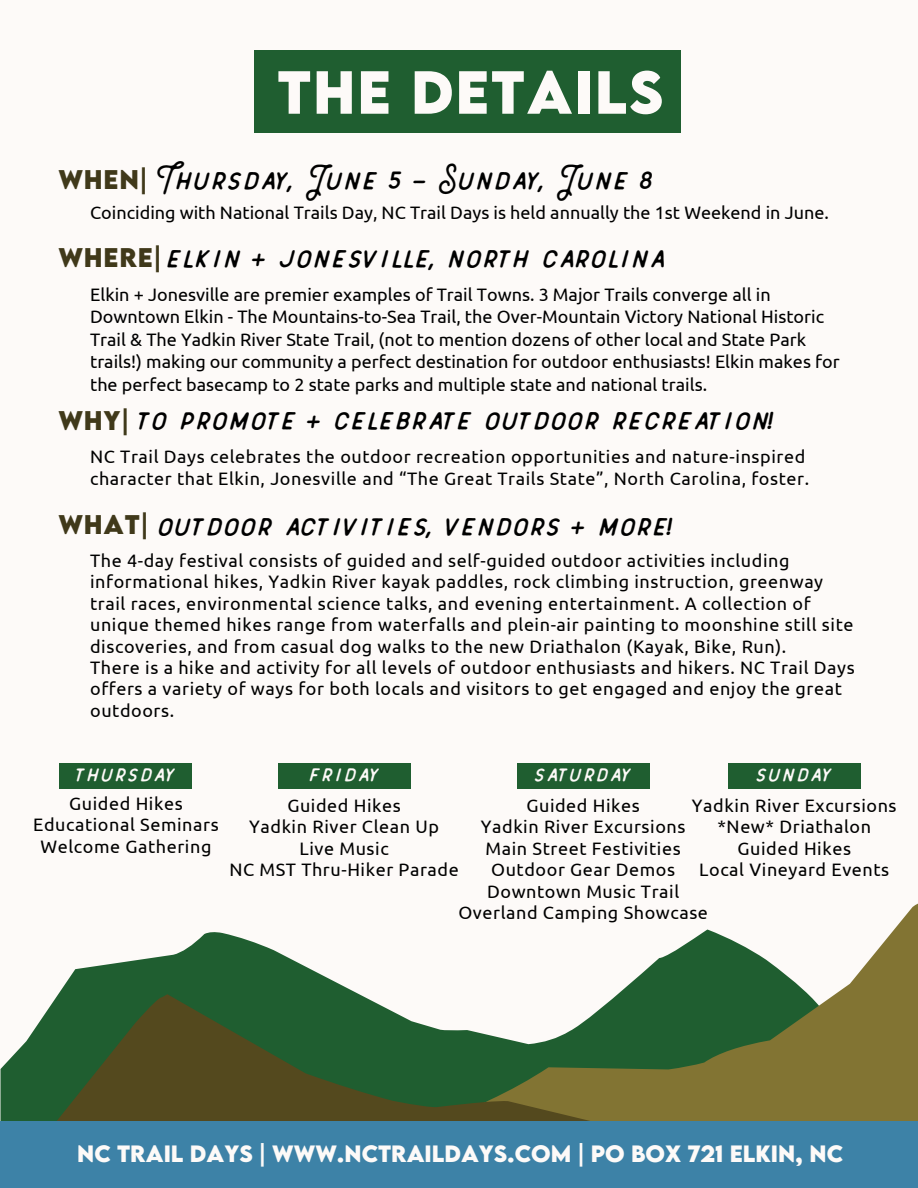
<style>
.page{position:relative;width:918px;height:1188px;background:#fdfaf8}
.page>*{position:absolute;margin:0;border:0;box-sizing:border-box;transform-origin:0 0}
.t1{font:700 54px "LEMONMILK";letter-spacing:.035em;color:#fdfaf8}
.t2{font:24px "Restless Youth Small Caps";color:#000}
.t3{font:700 21px "LEMONMILK";letter-spacing:.09em;color:#fdfaf8}
.t4{font:18px/21.3px "Ubuntu";letter-spacing:.03em;color:#000}
.t5{font:18px/22.5px "Ubuntu";color:#000}
.t6{font:18px "Restless Youth Small Caps";letter-spacing:.03em;color:#fdfaf8}
.s1{font-family:"LEMONMILK";font-weight:700;color:#40391a}
</style>
<div class="page">
<svg style="left:58px;top:932px;width:301px;height:62px;fill:#1f5e30"></svg>
<svg style="left:618px;top:903px;width:300px;height:91px"></svg>
<svg style="left:1px;top:994px;width:917px;height:127px;background:#596d3e"></svg>
<div style="left:254px;top:51px;width:427px;height:82px;background:#1f5e30"></div>
<div style="left:60px;top:763px;width:132px;height:25px;background:#1f5e30"></div>
<div style="left:0;top:1121px;width:918px;height:67px;background:#3d82a7"></div>
<div style="left:278px;top:763px;width:133px;height:25px;background:#1f5e30"></div>
<div style="left:517px;top:763px;width:133px;height:25px;background:#1f5e30"></div>
<div style="left:728px;top:763px;width:133px;height:25px;background:#1f5e30"></div>
<h1 class="t1" style="left:277px;top:55px;width:387px">THE DETAILS</h1>
<h2 class="t2" style="left:59px;top:165px;width:598px"><span class="s1">WHEN|</span> Thursday, June 5 - Sunday, June 8</h2>
<h3 class="t5" style="left:90px;top:201px;width:740px">Coinciding with National Trails Day, NC Trail Days is held annually the 1st Weekend in June.</h3>
<h3 class="t2" style="left:59px;top:243px;width:608px"><span class="s1">WHERE|</span> elkin + jonesville, north carolina</h3>
<p class="t5" style="left:90px;top:283px;width:751px">Elkin + Jonesville are premier examples of Trail Towns. 3 Major Trails converge all in Downtown Elkin - The Mountains-to-Sea Trail, the Over-Mountain Victory National Historic Trail &amp; The Yadkin River State Trail, (not to mention dozens of other local and State Park trails!) making our community a perfect destination for outdoor enthusiasts! Elkin makes for the perfect basecamp to 2 state parks and multiple state and national trails.</p>
<p class="t2" style="left:59px;top:405px;width:717px"><span class="s1">WHY|</span> to promote + celebrate outdoor recreation!</p>
<h2 class="t4" style="left:90px;top:445px;width:721px;line-height:22.5px">NC Trail Days celebrates the outdoor recreation opportunities and nature-inspired character that Elkin, Jonesville and “The Great Trails State”, North Carolina, foster.</h2>
<p class="t2" style="left:59px;top:511px;width:616px"><span class="s1">WHAT|</span> outdoor activities, vendors + more!</p>
<h2 class="t4" style="left:90px;top:550px;width:765px">The 4-day festival consists of guided and self-guided outdoor activities including informational hikes, Yadkin River kayak paddles, rock climbing instruction, greenway trail races, environmental science talks, and evening entertainment. A collection of unique themed hikes range from waterfalls and plein-air painting to moonshine still site discoveries, and from casual dog walks to the new Driathalon (Kayak, Bike, Run).</h2>
<h3 class="t4" style="left:90px;top:657px;width:766px">There is a hike and activity for all levels of outdoor enthusiasts and hikers. NC Trail Days offers a variety of ways for both locals and visitors to get engaged and enjoy the great outdoors.</h3>
<p class="t6" style="left:76px;top:763px;width:102px">thursday</p>
<p class="t4" style="left:69px;top:792px;width:115px">Guided Hikes</p>
<p class="t4" style="left:33px;top:814px;width:187px">Educational Seminars</p>
<p class="t4" style="left:41px;top:835px;width:172px">Welcome Gathering</p>
<p class="t6" style="left:309px;top:763px;width:73px">friday</p>
<p class="t4" style="left:287px;top:795px;width:115px">Guided Hikes</p>
<p class="t4" style="left:249px;top:816px;width:191px">Yadkin River Clean Up</p>
<p class="t4" style="left:299px;top:837px;width:91px">Live Music</p>
<p class="t4" style="left:229px;top:859px;width:231px">NC MST Thru-Hiker Parade</p>
<p class="t6" style="left:534px;top:763px;width:99px">saturday</p>
<p class="t4" style="left:526px;top:795px;width:115px">Guided Hikes</p>
<p class="t4" style="left:481px;top:816px;width:206px">Yadkin River Excursions</p>
<p class="t4" style="left:486px;top:837px;width:197px">Main Street Festivities</p>
<p class="t4" style="left:491px;top:859px;width:186px">Outdoor Gear Demos</p>
<p class="t4" style="left:487px;top:880px;width:194px">Downtown Music Trail</p>
<p class="t4" style="left:458px;top:902px;width:251px">Overland Camping Showcase</p>
<p class="t6" style="left:756px;top:763px;width:78px">sunday</p>
<p class="t4" style="left:692px;top:795px;width:206px">Yadkin River Excursions</p>
<p class="t4" style="left:717px;top:816px;width:155px">*New* Driathalon</p>
<p class="t4" style="left:738px;top:837px;width:115px">Guided Hikes</p>
<p class="t4" style="left:699px;top:859px;width:192px">Local Vineyard Events</p>
<p class="t3" style="left:77px;top:1140px;width:767px">NC TRAIL DAYS | WWW.NCTRAILDAYS.COM | PO BOX 721 ELKIN, NC</p>
</div>
